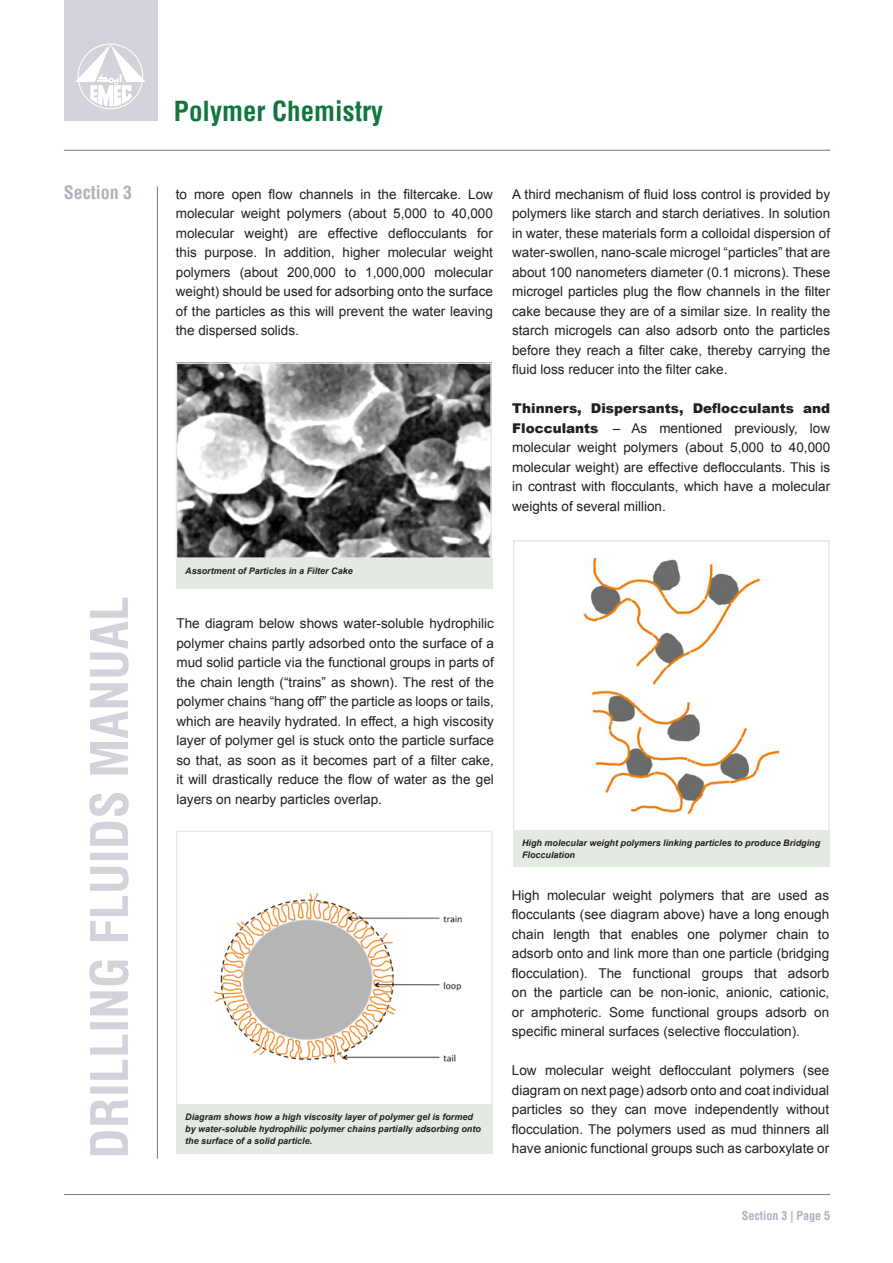
<style>
.page{position:relative;width:893px;height:1263px;background:#fff}
.page>*{position:absolute;margin:0;border:0;box-sizing:border-box;transform-origin:0 0}
.t1{font:700 condensed 50.4px "Helvetica";color:#d2d3da}
.t2{font:700 condensed 27px "Helvetica";color:#11763d}
.t3{font:700 condensed 18px "Helvetica";color:#aeb1bd}
.t4{font:13.5px/19.5px "Arial";color:#231f20;text-align:justify}
.t5{font:700 condensed 12px "Helvetica";color:#aeb1bd}
.t6{font:italic 700 9px/12px "Arial";color:#231f20}
.s1{font-weight:900}
</style>
<div class="page">
<hr style="left:157px;top:187px;width:1px;height:972px;background:#6f7a8e">
<hr style="left:64px;top:150px;width:766px;height:1px;background:#6f7a8e">
<hr style="left:64px;top:1194px;width:766px;height:1px;background:#6f7a8e">
<div style="left:64px;top:0;width:93px;height:121px;background:#d2d3da"></div>
<svg style="left:75px;top:44px;width:71px;height:65px"></svg>
<img style="left:554px;top:557px;width:273px;height:274px">
<div style="left:513px;top:540px;width:317px;height:322px;border:2px solid #e3eae1"></div>
<img style="left:213px;top:892px;width:249px;height:171px">
<div style="left:176px;top:831px;width:317px;height:282px;border:2px solid #e3eae1"></div>
<img style="left:179px;top:365px;width:310px;height:191px">
<div style="left:176px;top:362px;width:316px;height:197px;border:2px solid #e3eae1"></div>
<div style="left:177px;top:558px;width:316px;height:31px;background:#e3eae1"></div>
<div style="left:514px;top:831px;width:316px;height:36px;background:#e3eae1"></div>
<div style="left:177px;top:1104px;width:316px;height:50px;background:#e3eae1"></div>
<h3 class="t3" style="left:64px;top:180px;width:70px">Section 3</h3>
<h1 class="t1" style="left:76px;top:1159px;width:564px;rotate:-90deg">DRILLING FLUIDS MANUAL</h1>
<h2 class="t2" style="left:174px;top:94px;width:211px">Polymer Chemistry</h2>
<p class="t4" style="left:176px;top:184px;width:319px">to more open flow channels in the filtercake. Low molecular weight polymers (about 5,000 to 40,000 molecular weight) are effective deflocculants for this purpose. In addition, higher molecular weight polymers (about 200,000 to 1,000,000 molecular weight) should be used for adsorbing onto the surface of the particles as this will prevent the water leaving the dispersed solids.</p>
<p class="t4" style="left:512px;top:184px;width:320px">A third mechanism of fluid loss control is provided by polymers like starch and starch deriatives. In solution in water, these materials form a colloidal dispersion of water-swollen, nano-scale microgel “particles” that are about 100 nanometers diameter (0.1 microns). These microgel particles plug the flow channels in the filter cake because they are of a similar size. In reality the starch microgels can also adsorb onto the particles before they reach a filter cake, thereby carrying the fluid loss reducer into the filter cake.</p>
<p class="t4" style="left:512px;top:399px;width:320px"><span class="s1">Thinners, Dispersants, Deflocculants and Flocculants</span> – As mentioned previously, low molecular weight polymers (about 5,000 to 40,000 molecular weight) are effective deflocculants. This is in contrast with flocculants, which have a molecular weights of several million.</p>
<p class="t6" style="left:185px;top:565px;width:169px">Assortment of Particles in a Filter Cake</p>
<p class="t4" style="left:176px;top:614px;width:319px">The diagram below shows water-soluble hydrophilic polymer chains partly adsorbed onto the surface of a mud solid particle via the functional groups in parts of the chain length (“trains” as shown). The rest of the polymer chains “hang off” the particle as loops or tails, which are heavily hydrated. In effect, a high viscosity layer of polymer gel is stuck onto the particle surface so that, as soon as it becomes part of a filter cake, it will drastically reduce the flow of water as the gel layers on nearby particles overlap.</p>
<p class="t6" style="left:185px;top:1111px;width:297px">Diagram shows how a high viscosity layer of polymer gel is formed by water-soluble hydrophilic polymer chains partially adsorbing onto the surface of a solid particle.</p>
<p class="t6" style="left:522px;top:837px;width:300px">High molecular weight polymers linking particles to produce Bridging<br>Flocculation</p>
<p class="t4" style="left:512px;top:885px;width:319px">High molecular weight polymers that are used as flocculants (see diagram above) have a long enough chain length that enables one polymer chain to adsorb onto and link more than one particle (bridging flocculation). The functional groups that adsorb on the particle can be non-ionic, anionic, cationic, or amphoteric. Some functional groups adsorb on specific mineral surfaces (selective flocculation).</p>
<p class="t4" style="left:512px;top:1061px;width:319px">Low molecular weight deflocculant polymers (see diagram on next page) adsorb onto and coat individual particles so they can move independently without flocculation. The polymers used as mud thinners all have anionic functional groups such as carboxylate or</p>
<p class="t5" style="left:742px;top:1208px;width:90px">Section 3 | Page 5</p>
</div>
